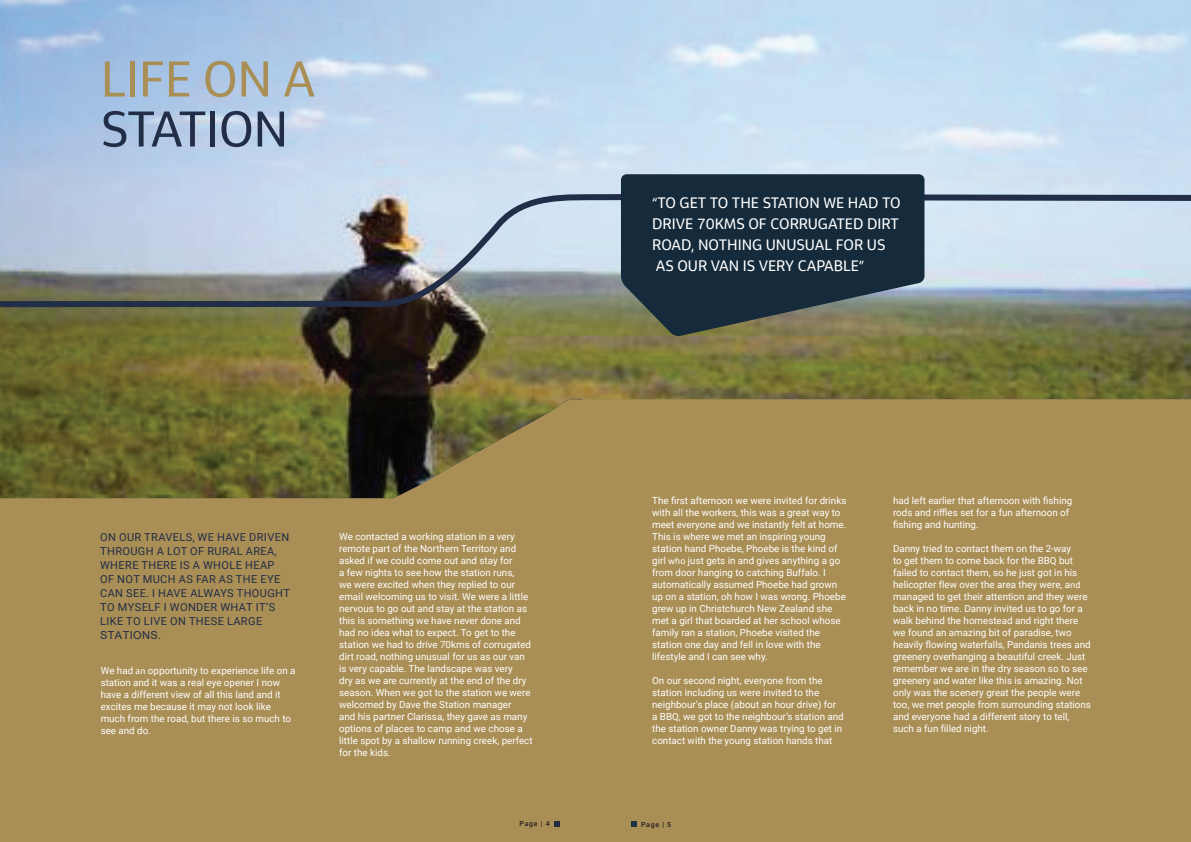
<style>
.page{position:relative;width:1191px;height:842px;background:#fff}
.page>*{position:absolute;margin:0;border:0;box-sizing:border-box;transform-origin:0 0}
.t1{font:50px "Jacobs Chronos";letter-spacing:-.01em;color:#a98e55}
.t2{font:50px "Jacobs Chronos";letter-spacing:-.02em;color:#222d47}
.t3{font:15px/21px "Jacobs Chronos";color:#fff}
.t4{font:11px/13.9px "Roboto";letter-spacing:.035em;color:#222d47}
.t5{font:11px "Arial";letter-spacing:.035em;color:#222d47}
.t6{font:9.8px/12px "Roboto";color:#fff}
.t7{font:500 7px "Roboto";letter-spacing:.1em;color:#231f20}
.s1{font-family:"Myriad Pro"}
.s2{font-family:"Calibri"}
</style>
<div class="page">
<div style="left:0;top:380px;width:1191px;height:462px;background:#a98e55"></div>
<img style="left:0;top:0;width:1191px;height:498px">
<img style="left:0;top:190px;width:1191px;height:120px">
<svg style="left:621px;top:174px;width:303px;height:162px;background:#273941"></svg>
<svg style="left:554px;top:821px;width:5px;height:6px"></svg>
<svg style="left:631px;top:821px;width:6px;height:6px"></svg>
<h1 class="t1" style="left:101px;top:48px;width:216px">LIFE ON A</h1>
<h1 class="t2" style="left:101px;top:98px;width:189px">STATION</h1>
<h2 class="t3" style="left:652px;top:192px;width:250px"><span class="s1">“</span>TO GET TO THE STATION WE HAD TO<br>DRIVE 70KMS OF CORRUGATED DIRT<br>ROAD, NOTHING UNUSUAL FOR US<br>AS OUR VAN IS VERY CAPABLE<span class="s1">”</span></h2>
<p class="t4" style="left:100px;top:530px;width:191px">ON OUR TRAVELS, WE HAVE DRIVEN<br>THROUGH A LOT OF RURAL AREA,<br>WHERE THERE IS A WHOLE HEAP<br>OF NOT MUCH AS FAR AS THE EYE<br>CAN SEE. I HAVE ALWAYS THOUGHT<br>TO MYSELF I WONDER WHAT IT’S<br>LIKE TO LIVE ON THESE LARGE</p>
<p class="t5" style="left:100px;top:628px;width:63px">STATIONS.</p>
<p class="t6" style="left:101px;top:664px;width:196px">We had <span class="s2">an</span> opportunity to experience life on a station and it was a real eye opener I now have a different view of all this land and it excites me because it may not look like much from the road, but there is so much to see and do.</p>
<p class="t6" style="left:339px;top:530px;width:195px">We contacted a working station in a very remote part of the Northern Territory and asked if we could come out and stay for<br>a few nights to see how the station runs,<br>we were excited when they replied to our email welcoming us to visit. We were a little nervous to go out and stay at the station as this is something we have never done and had no idea what to expect. To get to the station we had to drive 70kms of corrugated dirt road, nothing unusual for us as our van is very capable. The landscape was very<br>dry as we are currently at the end of the dry season. When we got to the station we were welcomed by Dave the Station manager<br>and his partner Clarissa, they gave as many options of places to camp and we chose a little spot by a shallow running creek, perfect for the kids.</p>
<p class="t6" style="left:652px;top:494px;width:196px">The first afternoon we were invited for drinks with all the workers, this was a great way to meet everyone and we instantly felt at home.<br>This is where we met an inspiring young station hand Phoebe, Phoebe is the kind of girl <span class="s2">who</span> just gets in and gives anything a go from door hanging to catching Buffalo. I automatically assumed Phoebe had grown up on a station, oh how I was wrong. Phoebe grew up in Christchurch New Zealand she met a girl that boarded at her school whose family ran a station, Phoebe visited the station one day and fell in love with the lifestyle and I can see why.</p>
<p class="t6" style="left:652px;top:674px;width:193px">On our second night, everyone from the station including us were invited to the neighbour’s place (about an hour drive) for a BBQ, we got to the neighbour’s station and the station owner Danny was trying to get in contact with the young station hands that</p>
<p class="t7" style="left:519px;top:818px;width:32px">Page | 4</p>
<p class="t7" style="left:641px;top:819px;width:32px">Page | 5</p>
<p class="t6" style="left:893px;top:494px;width:181px">had left earlier that afternoon with fishing rods and riffles set for a fun afternoon of fishing and hunting.</p>
<p class="t6" style="left:893px;top:542px;width:199px">Danny tried to contact them on the 2-way<br>to get them to come back for the BBQ but failed to contact them, so he just got in his helicopter flew over the area they were, a<span class="s2">nd </span>managed to get their attention and they were back in no time. Danny invited us to go for a walk behind the homestead and right there we found an amazing bit of paradise, two heavily flowing waterfalls, Pandanis trees and greenery overhanging a beautiful creek. Just remember we are in the dry season so to see greenery and water like this is amazing. Not only was the scenery great the people were too, we met people from surrounding stations and everyone had a different story to tell, such a fun filled night.</p>
</div>
